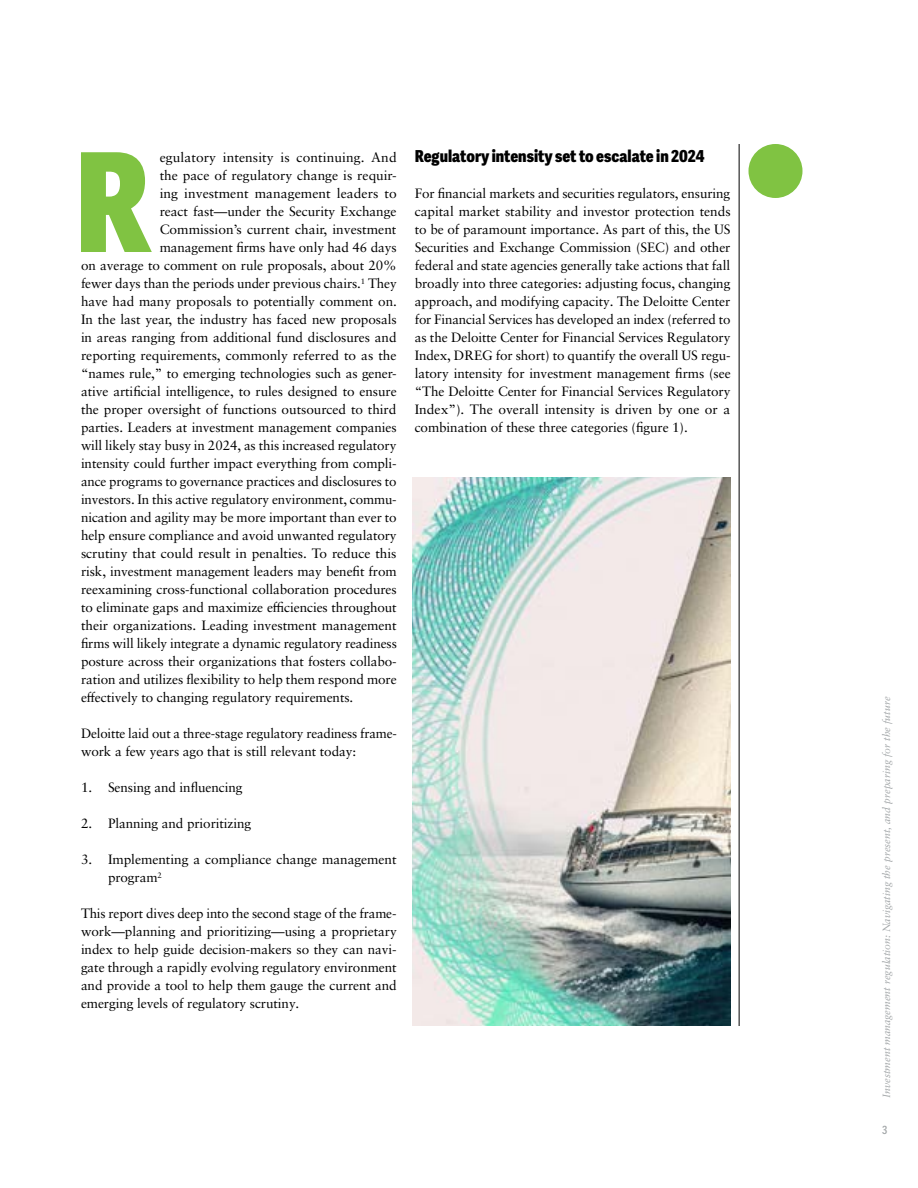
<style>
.page{position:relative;width:918px;height:1188px;background:#fff}
.page>*{position:absolute;margin:0;border:0;box-sizing:border-box;transform-origin:0 0}
.t1{font:800 137.85px "Adelle Sans Cnd";color:#80c342}
.t2{font:800 16.5px "Adelle Sans Cnd";color:#000}
.t3{font:13.5px/18px "Sabon LT Pro";letter-spacing:-.005em;color:#000}
.t4{font:600 11.25px "Adelle Sans Cnd";color:#a3a7a9}
.t5{font:italic 10.5px "Sabon LT Pro";color:#a3a7a9}
</style>
<div class="page">
<hr style="left:739px;top:144px;width:1px;height:882px;background:#000">
<div style="left:748px;top:144px;width:54px;height:54px;background:#80c342;border-radius:50%"></div>
<img style="left:412px;top:477px;width:318px;height:549px">
<h1 class="t1" style="left:74px;top:116px;width:80px">R</h1>
<p class="t3" style="left:160px;top:148px;width:238px">egulatory intensity is continuing. And</p>
<p class="t3" style="left:160px;top:166px;width:239px">the pace of regulatory change is requir-</p>
<p class="t3" style="left:160px;top:184px;width:239px">ing investment management leaders to</p>
<p class="t3" style="left:160px;top:202px;width:238px">react fast—under the Security Exchange</p>
<p class="t3" style="left:160px;top:220px;width:238px">Commission’s current chair, investment</p>
<p class="t3" style="left:160px;top:238px;width:239px">management firms have only had 46 days</p>
<p class="t3" style="left:81px;top:256px;width:317px">on average to comment on rule proposals, about 20%</p>
<p class="t3" style="left:81px;top:274px;width:317px">fewer days than the periods under previous chairs.<sup>1</sup> They</p>
<p class="t3" style="left:81px;top:292px;width:317px">have had many proposals to potentially comment on.</p>
<p class="t3" style="left:81px;top:310px;width:317px">In the last year, the industry has faced new proposals</p>
<p class="t3" style="left:81px;top:328px;width:317px">in areas ranging from additional fund disclosures and</p>
<p class="t3" style="left:81px;top:346px;width:317px">reporting requirements, commonly referred to as the</p>
<p class="t3" style="left:81px;top:364px;width:317px">“names rule,” to emerging technologies such as gener-</p>
<p class="t3" style="left:81px;top:382px;width:317px">ative artificial intelligence, to rules designed to ensure</p>
<p class="t3" style="left:81px;top:400px;width:317px">the proper oversight of functions outsourced to third</p>
<p class="t3" style="left:81px;top:418px;width:317px">parties. Leaders at investment management companies</p>
<p class="t3" style="left:81px;top:436px;width:317px">will likely stay busy in 2024, as this increased regulatory</p>
<p class="t3" style="left:81px;top:454px;width:317px">intensity could further impact everything from compli-</p>
<p class="t3" style="left:81px;top:472px;width:317px">ance programs to governance practices and disclosures to</p>
<p class="t3" style="left:81px;top:490px;width:317px">investors. In this active regulatory environment, commu-</p>
<p class="t3" style="left:81px;top:508px;width:317px">nication and agility may be more important than ever to</p>
<p class="t3" style="left:81px;top:526px;width:317px">help ensure compliance and avoid unwanted regulatory</p>
<p class="t3" style="left:81px;top:544px;width:317px">scrutiny that could result in penalties. To reduce this</p>
<p class="t3" style="left:81px;top:562px;width:317px">risk, investment management leaders may benefit from</p>
<p class="t3" style="left:81px;top:580px;width:317px">reexamining cross-functional collaboration procedures</p>
<p class="t3" style="left:81px;top:598px;width:317px">to eliminate gaps and maximize efficiencies throughout</p>
<p class="t3" style="left:81px;top:616px;width:317px">their organizations. Leading investment management</p>
<p class="t3" style="left:81px;top:634px;width:317px">firms will likely integrate a dynamic regulatory readiness</p>
<p class="t3" style="left:81px;top:652px;width:317px">posture across their organizations that fosters collabo-</p>
<p class="t3" style="left:81px;top:670px;width:317px">ration and utilizes flexibility to help them respond more</p>
<p class="t3" style="left:81px;top:688px;width:274px">effectively to changing regulatory requirements.</p>
<p class="t3" style="left:81px;top:724px;width:317px">Deloitte laid out a three-stage regulatory readiness frame&shy;work a few years ago that is still relevant today:</p>
<p class="t3" style="left:81px;top:778px;width:163px">1. Sensing and influencing</p>
<p class="t3" style="left:81px;top:814px;width:172px">2. Planning and prioritizing</p>
<p class="t3" style="left:108px;top:850px;width:290px;text-indent:-27px">3. Implementing a compliance change management program<sup>2</sup></p>
<p class="t3" style="left:81px;top:904px;width:317px;text-align:justify">This report dives deep into the second stage of the frame&shy;work—planning and prioritizing—using a proprietary index to help guide decision-makers so they can navi&shy;gate through a rapidly evolving regulatory environment and provide a tool to help them gauge the current and emerging levels of regulatory scrutiny.</p>
<p class="t2" style="left:415px;top:146px;width:291px">Regulatory intensity set to escalate in 2024</p>
<p class="t3" style="left:415px;top:184px;width:317px;text-align:justify">For financial markets and securities regulators, ensuring capital market stability and investor protection tends to be of paramount importance. As part of this, the US Securities and Exchange Commission (SEC) and other federal and state agencies generally take actions that fall broadly into three categories: adjusting focus, changing approach, and modifying capacity. The Deloitte Center for Financial Services has developed an index (referred to as the Deloitte Center for Financial Services Regulatory Index, DREG for short) to quantify the overall US regu&shy;latory intensity for investment management firms (see “The Deloitte Center for Financial Services Regulatory Index”). The overall intensity is driven by one or a combination of these three categories (figure 1).</p>
<p class="t5" style="left:880px;top:1098px;width:403px;rotate:-90deg">Investment management regulation: Navigating the present, and preparing for the future</p>
<p class="t4" style="left:882px;top:1123px;width:7px">3</p>
</div>
